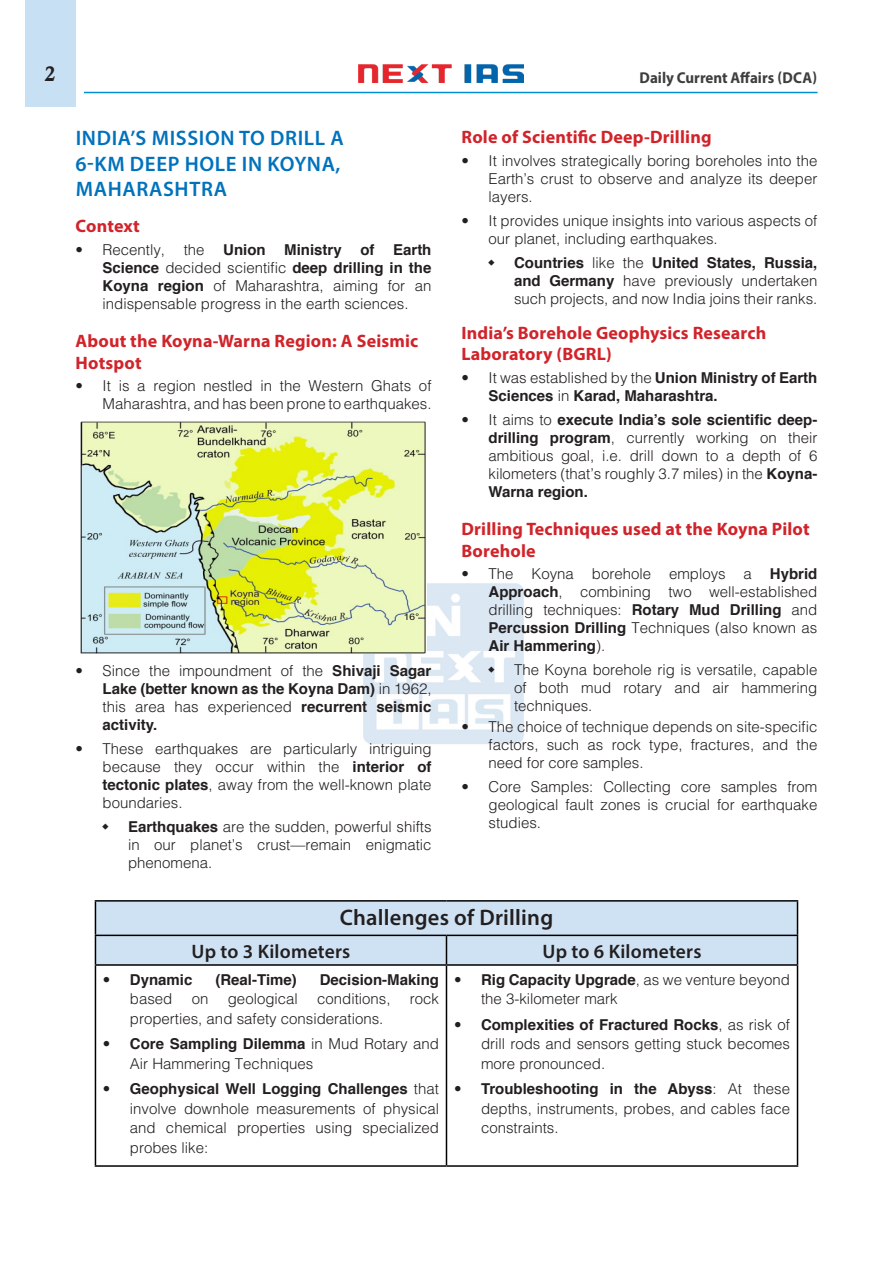
<style>
.page{position:relative;width:893px;height:1263px;background:#fff}
.page>*{position:absolute;margin:0;border:0;box-sizing:border-box;transform-origin:0 0}
.H-2{font:600 22.5px "Myriad Pro";letter-spacing:.01em;color:#231f20}
.H-1{font:600 21px/25.2px "Myriad Pro";letter-spacing:.03em;color:#0072bc}
.t1{font:21px "Calis MT Bol";color:#231f20}
.H-2-2{font:600 19.5px "Myriad Pro";letter-spacing:.01em;color:#231f20}
.H-2-3{font:700 18px/21.6px "Myriad Pro";letter-spacing:.01em;color:#d1232a}
.t2{font:700 15.75px "Myriad Pro";color:#3e3e3f;scale:.95 1}
.t3{font:300 15px/18px "Helvetica";color:#231f20;text-align:justify}
.t4{font:700 15px/18px "Helvetica";color:#231f20;text-align:justify}
.s1{font-weight:700}
.s2{font-weight:300}
</style>
<div class="page">
<div style="left:25px;top:0;width:51px;height:107px;background:#c7e0f3"></div>
<img style="left:359px;top:64px;width:165px;height:19px">
<hr style="left:84px;top:92px;width:733px;height:1px;background:#008fd5">
<img style="left:359px;top:583px;width:165px;height:161px">
<img style="left:80px;top:421px;width:347px;height:232px">
<hr style="left:95px;top:900px;width:351px;height:2px;background:#000">
<hr style="left:446px;top:900px;width:352px;height:2px;background:#000">
<div style="left:95px;top:901px;width:703px;height:63px;background:#cfe2f3"></div>
<hr style="left:95px;top:964px;width:351px;height:2px;background:#000">
<hr style="left:95px;top:966px;width:1px;height:199px;background:#000">
<hr style="left:446px;top:964px;width:352px;height:2px;background:#000">
<hr style="left:446px;top:966px;width:1px;height:199px;background:#000">
<hr style="left:797px;top:966px;width:1px;height:199px;background:#000">
<hr style="left:95px;top:1165px;width:351px;height:2px;background:#000">
<hr style="left:446px;top:1165px;width:352px;height:2px;background:#000">
<svg style="left:488px;top:666px;width:6px;height:7px"></svg>
<h2 class="t1" style="left:45px;top:62px;width:12px">2</h2>
<p class="t2" style="left:640px;top:67px;width:188px">Daily Current Affairs (DCA)</p>
<p class="H-1" style="left:76px;top:125px;width:270px">INDIA’S MISSION TO DRILL A<br>6-KM DEEP HOLE IN KOYNA,<br>MAHARASHTRA</p>
<p class="H-2-3" style="left:76px;top:215px;width:66px">Context</p>
<p class="t3" style="left:103px;top:240px;width:330px;text-indent:-27px">• Recently, the <span class="s1">Union Ministry of Earth Science</span> decided scientific <span class="s1">deep drilling in the Koyna region</span> of Maharashtra, aiming for an indispensable progress in the earth sciences.</p>
<p class="H-2-3" style="left:76px;top:329px;width:344px">About the Koyna-Warna Region: A Seismic<br>Hotspot</p>
<p class="t3" style="left:76px;top:376px;width:357px;text-align:right">• It is a region nestled in the Western Ghats of<br>Maharashtra, and has been prone to earthquakes.</p>
<p class="t4" style="left:103px;top:662px;width:330px;text-indent:-27px"><span class="s2">• Since the impoundment of the</span> Shivaji Sagar Lake (better known as the Koyna Dam) <span class="s2">in 1962, this area has experienced</span> recurrent seismic activity.</p>
<p class="t3" style="left:103px;top:739px;width:330px;text-indent:-27px">• These earthquakes are particularly intriguing because they occur within the <span class="s1">interior of tectonic plates</span>, away from the well-known plate boundaries.</p>
<p class="t3" style="left:128px;top:817px;width:305px"><span class="s1">Earthquakes</span> are the sudden, powerful shifts in our planet’s crust—remain enigmatic phenomena.</p>
<p class="H-2-3" style="left:461px;top:126px;width:252px">Role of Scientific Deep-Drilling</p>
<p class="t3" style="left:488px;top:151px;width:330px;text-indent:-27px">• It involves strategically boring boreholes into the Earth’s crust to observe and analyze its deeper layers.</p>
<p class="t3" style="left:488px;top:211px;width:330px;text-indent:-27px">• It provides unique insights into various aspects of our planet, including earthquakes.</p>
<p class="t3" style="left:514px;top:253px;width:305px"><span class="s1">Countries</span> like the <span class="s1">United States, Russia, and Germany</span> have previously undertaken such projects, and now India joins their ranks.</p>
<p class="H-2-3" style="left:461px;top:321px;width:306px">India’s Borehole Geophysics Research<br>Laboratory (BGRL)</p>
<p class="t4" style="left:488px;top:369px;width:330px;text-indent:-27px"><span class="s2">• It was established by the</span> Union Ministry of Earth<br>Sciences <span class="s2">in</span> Karad, Maharashtra.</p>
<p class="t3" style="left:488px;top:410px;width:330px;text-indent:-27px">• It aims to <span class="s1">execute India’s sole scientific deep&shy;drilling program</span>, currently working on their ambitious goal, i.e. drill down to a depth of 6 kilometers (that’s roughly 3.7 miles) in the <span class="s1">Koyna-Warna region.</span></p>
<p class="H-2-3" style="left:461px;top:517px;width:350px">Drilling Techniques used at the Koyna Pilot<br>Borehole</p>
<p class="t3" style="left:488px;top:564px;width:330px;text-indent:-27px">• The Koyna borehole employs a <span class="s1">Hybrid Approach</span>, combining two well-established drilling techniques: <span class="s1">Rotary Mud Drilling</span> and <span class="s1">Percussion Drilling</span> Techniques (also known as <span class="s1">Air Hammering</span>).</p>
<p class="t3" style="left:514px;top:660px;width:305px">The Koyna borehole rig is versatile, capable of both mud rotary and air hammering techniques.</p>
<p class="t3" style="left:488px;top:717px;width:330px;text-indent:-27px">• The choice of technique depends on site-specific factors, such as rock type, fractures, and the need for core samples.</p>
<p class="t3" style="left:488px;top:777px;width:330px;text-indent:-27px">• Core Samples: Collecting core samples from geological fault zones is crucial for earthquake studies.</p>
<p class="H-2" style="left:340px;top:903px;width:215px">Challenges of Drilling</p>
<p class="H-2-2" style="left:192px;top:938px;width:160px">Up to 3 Kilometers</p>
<p class="H-2-2" style="left:543px;top:938px;width:160px">Up to 6 Kilometers</p>
<p class="t4" style="left:103px;top:970px;width:91px"><span class="s2">•</span> Dynamic</p>
<p class="t4" style="left:215px;top:970px;width:83px">(Real-Time)</p>
<p class="t4" style="left:320px;top:970px;width:121px">Decision-Making</p>
<p class="t3" style="left:130px;top:989px;width:44px">based</p>
<p class="t3" style="left:192px;top:989px;width:18px">on</p>
<p class="t3" style="left:228px;top:989px;width:72px">geological</p>
<p class="t3" style="left:317px;top:989px;width:75px">conditions,</p>
<p class="t3" style="left:410px;top:989px;width:31px">rock</p>
<p class="t3" style="left:130px;top:1009px;width:255px">properties, and safety considerations.</p>
<p class="t3" style="left:130px;top:1033px;width:311px;line-height:19.5px;text-indent:-27px">• <span class="s1">Core Sampling Dilemma</span> in Mud Rotary and<br>Air Hammering Techniques</p>
<p class="t3" style="left:130px;top:1078px;width:311px;line-height:19.5px;text-indent:-27px">• <span class="s1">Geophysical Well Logging Challenges</span> that involve downhole measurements of physical and chemical properties using specialized probes like:</p>
<p class="t3" style="left:481px;top:969px;width:311px;line-height:19.5px;text-indent:-27px">• <span class="s1">Rig Capacity Upgrade</span>, as we venture beyond the 3-kilometer mark</p>
<p class="t3" style="left:481px;top:1014px;width:311px;line-height:19.5px;text-indent:-27px">• <span class="s1">Complexities of Fractured Rocks</span>, as risk of drill rods and sensors getting stuck becomes more pronounced.</p>
<p class="t3" style="left:481px;top:1078px;width:311px;line-height:19.5px;text-indent:-27px">• <span class="s1">Troubleshooting in the Abyss</span>: At these depths, instruments, probes, and cables face constraints.</p>
</div>
